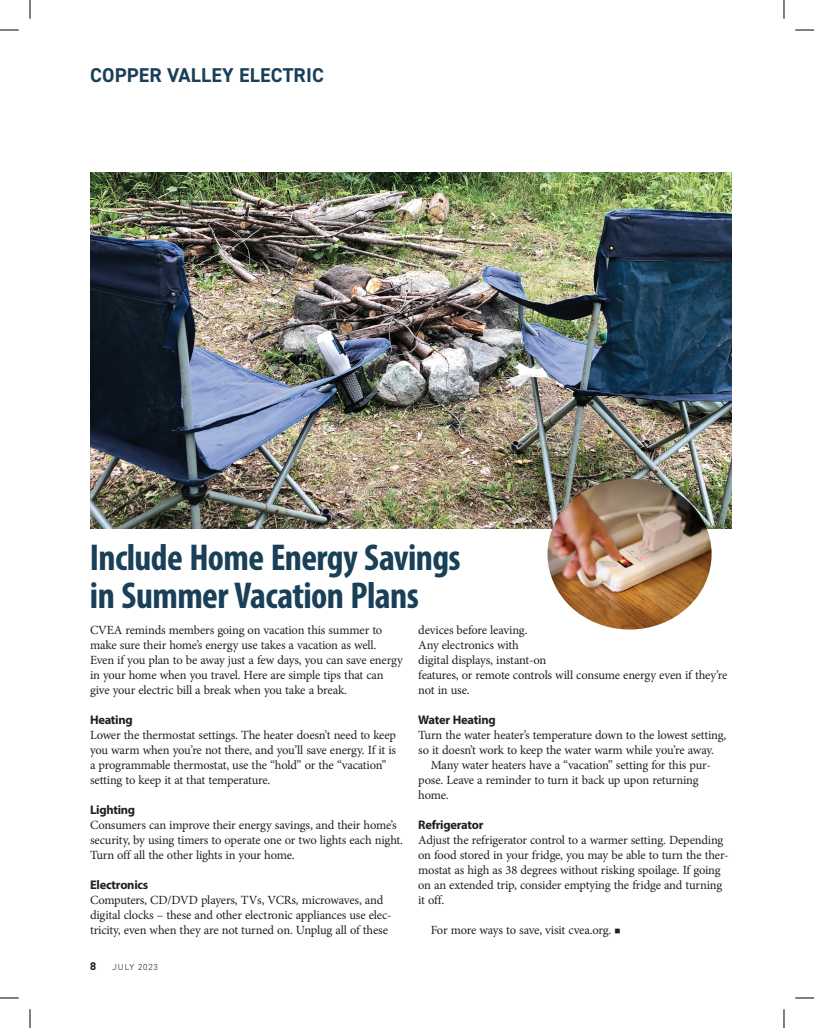
<style>
.page{position:relative;width:814px;height:1028px;background:#fff}
.page>*{position:absolute;margin:0;border:0;box-sizing:border-box;transform-origin:0 0}
.t1{font:700 condensed 37.5px/37.5px "Myriad Pro";letter-spacing:-.015em;color:#194058}
.t2{font:700 20px "DIN2014";letter-spacing:.01em;color:#194058}
.t3{font:12.5px/15px "Minion Pro";letter-spacing:-.015em;color:#231f20}
.t4{font:700 12.5px "Myriad Pro";letter-spacing:-.02em;color:#231f20}
.t5{font:700 11.25px "DIN2014";color:#231f20}
.t6{font:300 8.75px "DIN2014";letter-spacing:.1em;color:#231f20}
</style>
<div class="page">
<img style="left:90px;top:173px;width:641px;height:356px">
<img style="left:547px;top:479px;width:164px;height:150px">
<svg style="left:0;top:29px;width:19px;height:2px"></svg>
<svg style="left:795px;top:29px;width:19px;height:2px"></svg>
<svg style="left:0;top:997px;width:19px;height:1px"></svg>
<svg style="left:795px;top:997px;width:19px;height:1px"></svg>
<svg style="left:29px;top:0;width:2px;height:19px"></svg>
<svg style="left:29px;top:1009px;width:2px;height:19px"></svg>
<svg style="left:783px;top:0;width:2px;height:19px"></svg>
<svg style="left:783px;top:1009px;width:2px;height:19px"></svg>
<h2 class="t2" style="left:90px;top:62px;width:235px">COPPER VALLEY ELECTRIC</h2>
<h1 class="t1" style="left:90px;top:538px;width:372px">Include Home Energy Savings in Summer Vacation Plans</h1>
<p class="t3" style="left:90px;top:622px;width:314px">CVEA reminds members going on vacation this summer to make sure their home’s energy use takes a vacation as well.<br>Even if you plan to be away just a few days, you can save energy in your home when you travel. Here are simple tips that can give your electric bill a break when you take a break.</p>
<p class="t4" style="left:90px;top:711px;width:44px">Heating</p>
<p class="t3" style="left:90px;top:727px;width:308px">Lower the thermostat settings. The heater doesn’t need to keep you warm when you’re not there, and you’ll save energy. If it is a programmable thermostat, use the “hold” or the “vacation” setting to keep it at that temperature.</p>
<p class="t4" style="left:90px;top:801px;width:47px">Lighting</p>
<p class="t3" style="left:90px;top:817px;width:314px">Consumers can improve their energy savings, and their home’s security, by using timers to operate one or two lights each night.<br>Turn off all the other lights in your home.</p>
<p class="t4" style="left:90px;top:876px;width:60px">Electronics</p>
<p class="t3" style="left:90px;top:892px;width:303px">Computers, CD/DVD players, TVs, VCRs, microwaves, and digital clocks – these and other electronic appliances use elec&shy;tricity, even when they are not turned on. Unplug all of these</p>
<p class="t5" style="left:90px;top:959px;width:8px">8</p>
<p class="t6" style="left:112px;top:962px;width:47px">JULY 2023</p>
<p class="t3" style="left:418px;top:622px;width:311px">devices before leaving.<br>Any electronics with<br>digital displays, instant-on<br>features, or remote controls will consume energy even if they’re not in use.</p>
<p class="t4" style="left:418px;top:711px;width:79px">Water Heating</p>
<p class="t3" style="left:418px;top:727px;width:310px">Turn the water heater’s temperature down to the lowest setting,</p>
<p class="t3" style="left:418px;top:742px;width:297px">so it doesn’t work to keep the water warm while you’re away.</p>
<p class="t3" style="left:431px;top:757px;width:282px">Many water heaters have a “vacation” setting for this pur-</p>
<p class="t3" style="left:418px;top:772px;width:282px">pose. Leave a reminder to turn it back up upon returning</p>
<p class="t3" style="left:418px;top:787px;width:32px">home.</p>
<p class="t4" style="left:418px;top:816px;width:67px">Refrigerator</p>
<p class="t3" style="left:418px;top:832px;width:312px">Adjust the refrigerator control to a warmer setting. Depending on food stored in your fridge, you may be able to turn the ther&shy;mostat as high as 38 degrees without risking spoilage. If going on an extended trip, consider emptying the fridge and turning it off.</p>
<p class="t3" style="left:431px;top:922px;width:191px">For more ways to save, visit cvea.org. ■</p>
</div>
